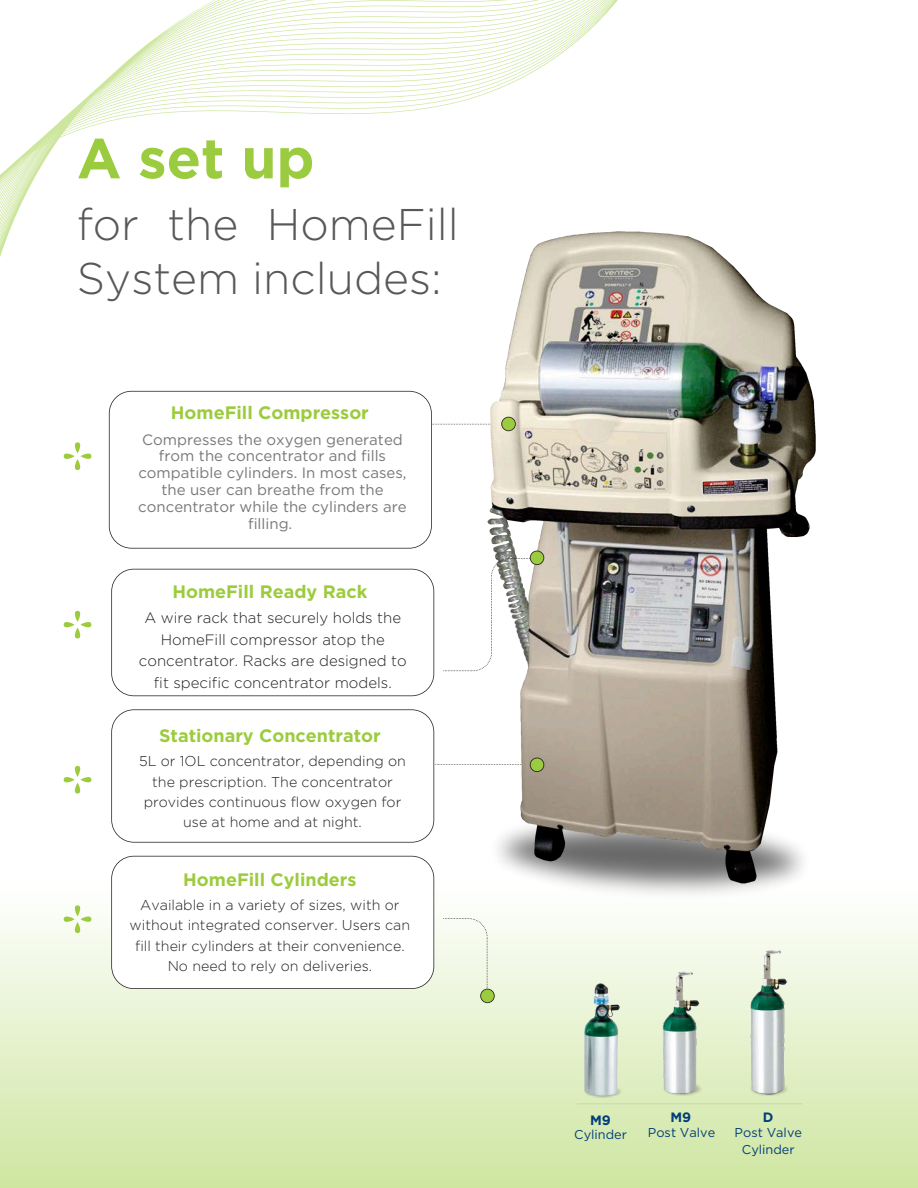
<style>
.page{position:relative;width:918px;height:1188px;background:#fff}
.page>*{position:absolute;margin:0;border:0;box-sizing:border-box;transform-origin:0 0}
.t1{font:700 56.4px "Gotham";color:#9bcb3e}
.t2{font:300 44.4px/54px "Gotham";color:#58585a}
.t3{font:700 18px "Gotham";color:#9ccc3d}
.t4{font:15px/16.8px "Gotham";color:#77787b;text-align:center}
.t5{font:300 15px/21.3px "Gotham";color:#231f20;text-align:center}
.t6{font:300 14.25px/20.2px "Gotham";color:#231f20;text-align:center}
.t7{font:700 13.5px "Gotham";color:#003e79}
.t8{font:12.75px/16.8px "Gotham";color:#003e79;text-align:center}
</style>
<div class="page">
<svg style="left:0;top:0;width:618px;height:424px"></svg>
<svg style="left:64px;top:453px;width:10px;height:6px"></svg>
<svg style="left:81px;top:453px;width:10px;height:6px"></svg>
<div style="left:75px;top:442px;width:5px;height:11px;background:#9ccc3d"></div>
<div style="left:75px;top:459px;width:5px;height:11px;background:#9ccc3d"></div>
<div style="left:0;top:883px;width:918px;height:305px;background:linear-gradient(to bottom,#fff,#cee5a0)"></div>
<svg style="left:111px;top:569px;width:309px;height:127px"></svg>
<svg style="left:111px;top:856px;width:323px;height:133px"></svg>
<svg style="left:109px;top:391px;width:311px;height:158px"></svg>
<div style="left:64px;top:622px;width:10px;height:5px;background:#9ccc3d"></div>
<div style="left:81px;top:622px;width:10px;height:5px;background:#9ccc3d"></div>
<div style="left:75px;top:611px;width:5px;height:11px;background:#9ccc3d"></div>
<div style="left:75px;top:628px;width:5px;height:11px;background:#9ccc3d"></div>
<svg style="left:64px;top:777px;width:10px;height:6px"></svg>
<svg style="left:81px;top:777px;width:10px;height:6px"></svg>
<div style="left:75px;top:766px;width:5px;height:11px;background:#9ccc3d"></div>
<div style="left:75px;top:783px;width:5px;height:11px;background:#9ccc3d"></div>
<svg style="left:64px;top:916px;width:10px;height:6px"></svg>
<svg style="left:81px;top:916px;width:10px;height:6px"></svg>
<div style="left:75px;top:905px;width:5px;height:11px;background:#9ccc3d"></div>
<div style="left:75px;top:922px;width:5px;height:11px;background:#9ccc3d"></div>
<img style="left:481px;top:899px;width:338px;height:11px">
<img style="left:420px;top:216px;width:455px;height:683px">
<svg style="left:443px;top:918px;width:52px;height:85px"></svg>
<svg style="left:443px;top:551px;width:101px;height:120px"></svg>
<svg style="left:432px;top:417px;width:94px;height:14px"></svg>
<svg style="left:111px;top:709px;width:456px;height:134px"></svg>
<svg style="left:577px;top:1104px;width:225px;height:1px"></svg>
<img style="left:580px;top:979px;width:42px;height:133px">
<img style="left:649px;top:943px;width:151px;height:164px">
<p class="t1" style="left:77px;top:124px;width:239px">A set up</p>
<p class="t2" style="left:77px;top:197px;width:384px">for the HomeFill<br>System includes:</p>
<p class="t3" style="left:171px;top:402px;width:199px">HomeFill Compressor</p>
<p class="t4" style="left:138px;top:431px;width:270px">Compresses the oxygen generated from the concentrator and fills compatible cylinders. In most cases, the user can breathe from the concentrator while the cylinders are filling.</p>
<p class="t3" style="left:172px;top:581px;width:196px">HomeFill Ready Rack</p>
<h3 class="t5" style="left:139px;top:607px;width:269px">A wire rack that securely holds the HomeFill compressor atop the concentrator. Racks are designed to fit specific concentrator models.</h3>
<p class="t3" style="left:159px;top:725px;width:223px">Stationary Concentrator</p>
<p class="t6" style="left:139px;top:751px;width:268px">5L or 1OL concentrator, depending on the prescription. The concentrator provides continuous flow oxygen for use at home and at night.</p>
<p class="t3" style="left:183px;top:868px;width:175px">HomeFill Cylinders</p>
<h3 class="t6" style="left:130px;top:895px;width:282px">Available in a variety of sizes, with or without integrated conserver. Users can fill their cylinders at their convenience.<br>No need to rely on deliveries.</h3>
<h4 class="t7" style="left:590px;top:1112px;width:22px">M9</h4>
<h2 class="t7" style="left:671px;top:1109px;width:22px">M9</h2>
<h4 class="t7" style="left:763px;top:1109px;width:12px">D</h4>
<p class="t8" style="left:574px;top:1127px;width:54px">Cylinder</p>
<p class="t8" style="left:648px;top:1124px;width:69px">Post Valve</p>
<p class="t8" style="left:735px;top:1124px;width:69px">Post Valve<br>Cylinder</p>
</div>
